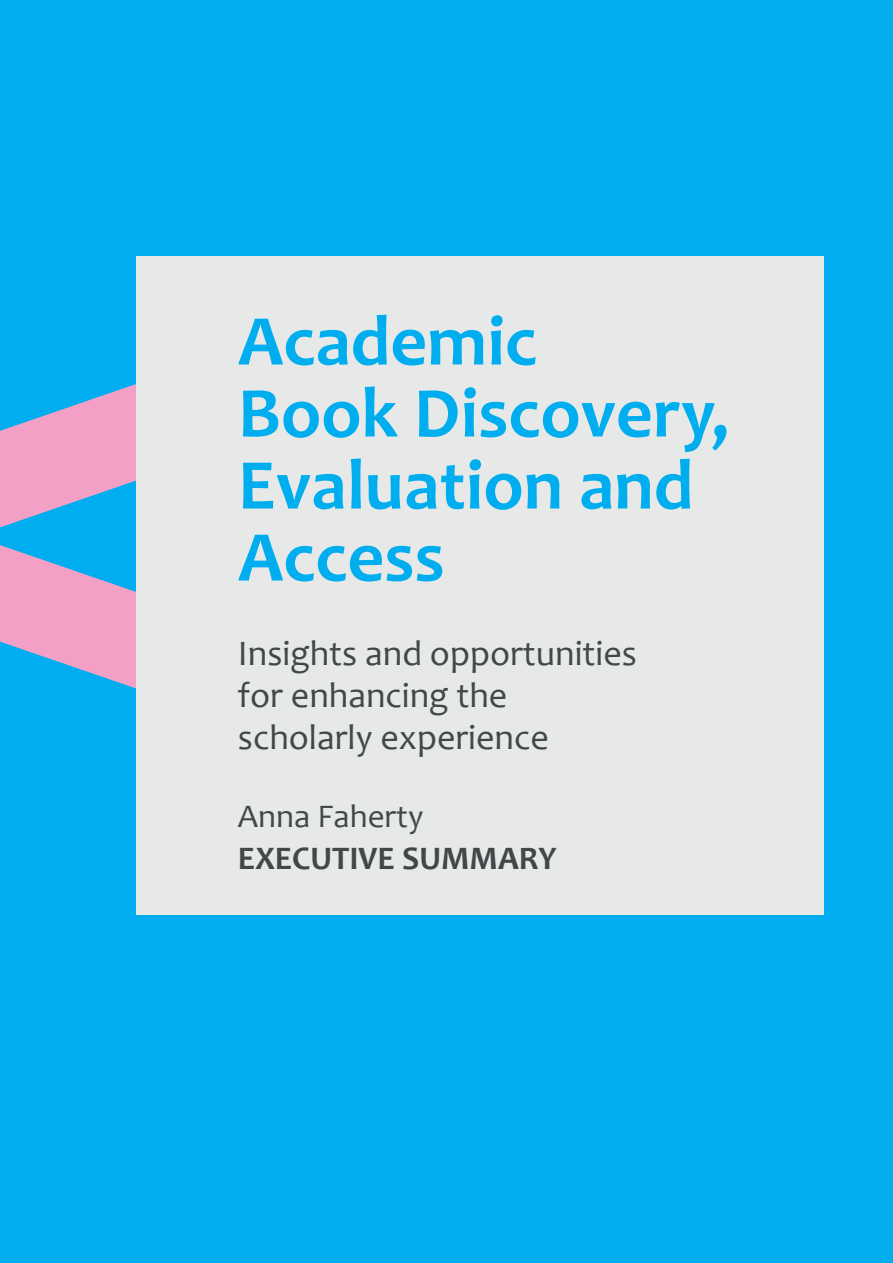
<style>
.page{position:relative;width:893px;height:1263px;background:#00aeef}
.page>*{position:absolute;margin:0;border:0;box-sizing:border-box;transform-origin:0 0}
.t1{font:700 72px/72px "Candara";color:#00aeef}
.t2{font:36px/42px "Candara";color:#444749}
.t3{font:700 33px "Candara";color:#444749}
.t4{font:33px "Candara";color:#444749}
</style>
<div class="page">
<svg style="left:0;top:545px;width:136px;height:144px"></svg>
<svg style="left:0;top:384px;width:136px;height:143px"></svg>
<div style="left:136px;top:256px;width:688px;height:659px;background:#e7e9e8"></div>
<h1 class="t1" style="left:238px;top:304px;width:493px">Academic<br>Book Discovery,<br>Evaluation and<br>Access</h1>
<p class="t2" style="left:238px;top:631px;width:400px">Insights and opportunities for enhancing the scholarly experience</p>
<p class="t4" style="left:238px;top:795px;width:187px">Anna Faherty</p>
<p class="t3" style="left:238px;top:837px;width:320px">EXECUTIVE SUMMARY</p>
</div>
